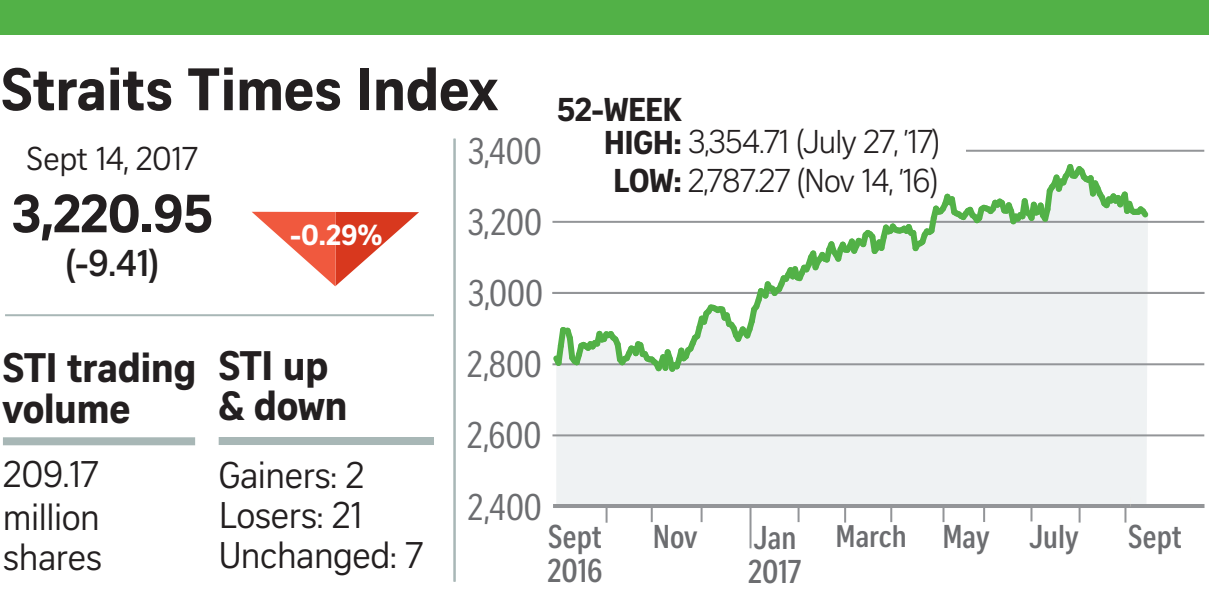
<style>
.page{position:relative;width:1209px;height:590px;background:#fff}
.page>*{position:absolute;margin:0;border:0;box-sizing:border-box;transform-origin:0 0}
.t1{font:700 58px "Curator Serp Text";letter-spacing:-.01em;color:#231f20}
.t2{font:700 52px "Curator Serp Text";color:#231f20}
.t3{font:700 40px/40px "Curator Serp Text";letter-spacing:-.015em;color:#231f20}
.t4{font:36px/41.6px "Curator Serp Text";letter-spacing:-.015em;color:#231f20;text-align:justify}
.t5{font:36px "Curator Head Cond ST Regular";color:#6c6d70}
.t6{font:700 36px "Curator Head ST Semi";color:#231f20}
.t7{font:32px/38.8px "Curator Head ST Light";letter-spacing:-.03em;color:#231f20}
.t8{font:700 32px/34px "Curator Head Cond ST Semi";color:#6c6d70}
.t9{font:32px "Curator Serp Text";letter-spacing:-.015em;color:#231f20}
.t10{font:700 32px "Curator Serp Text";letter-spacing:-.02em;color:#231f20}
.t11{font:700 28px "Curator Serp Text";color:#fff}
.s1{font-family:"Curator Serp Text";font-weight:700}
.s2{font-size:30.4px}
</style>
<div class="page">
<div style="left:556px;top:377px;width:591px;height:126px;background:#eff2f3"></div>
<div style="left:3px;top:437px;width:192px;height:8px;background:#a8b7b6"></div>
<div style="left:219px;top:436px;width:215px;height:8px;background:#a8b7b6"></div>
<hr style="left:5px;top:314px;width:429px;height:2px;background:#a8b7b6">
<hr style="left:453px;top:138px;width:2px;height:443px;background:#a8b7b6">
<hr style="left:552px;top:150px;width:652px;height:2px;background:#939598">
<svg style="left:700px;top:507px;width:2px;height:14px"></svg>
<svg style="left:650px;top:507px;width:2px;height:14px"></svg>
<svg style="left:797px;top:507px;width:2px;height:14px"></svg>
<hr style="left:749px;top:506px;width:2px;height:42px;background:#939598">
<svg style="left:844px;top:507px;width:2px;height:15px"></svg>
<svg style="left:890px;top:507px;width:2px;height:14px"></svg>
<svg style="left:942px;top:507px;width:2px;height:14px"></svg>
<svg style="left:605px;top:507px;width:2px;height:15px"></svg>
<svg style="left:983px;top:507px;width:2px;height:14px"></svg>
<svg style="left:1030px;top:507px;width:2px;height:14px"></svg>
<svg style="left:1124px;top:507px;width:2px;height:15px"></svg>
<svg style="left:1078px;top:507px;width:2px;height:15px"></svg>
<svg style="left:553px;top:503px;width:651px;height:4px;fill:#939598"></svg>
<div style="left:0;top:0;width:1208px;height:34px;background:#52b147"></div>
<hr style="left:552px;top:221px;width:652px;height:2px;background:#939598">
<hr style="left:552px;top:292px;width:652px;height:2px;background:#939598">
<hr style="left:552px;top:363px;width:652px;height:2px;background:#939598">
<hr style="left:552px;top:434px;width:652px;height:2px;background:#939598">
<svg style="left:552px;top:164px;width:601px;height:213px"></svg>
<div style="left:549px;top:137px;width:417px;height:25px;background:#fff"></div>
<svg style="left:252px;top:211px;width:167px;height:75px"></svg>
<h1 class="t1" style="left:1px;top:54px;width:498px">Straits Times Index</h1>
<p class="t9" style="left:27px;top:139px;width:172px">Sept 14, 2017</p>
<h2 class="t2" style="left:11px;top:182px;width:203px">3,220.95</h2>
<p class="t6" style="left:65px;top:242px;width:95px">(-9.41)</p>
<p class="t5" style="left:468px;top:132px;width:76px">3,400</p>
<p class="t5" style="left:467px;top:203px;width:76px">3,200</p>
<p class="t11" style="left:290px;top:218px;width:93px">-0.29%</p>
<p class="t5" style="left:468px;top:273px;width:77px">3,000</p>
<p class="t10" style="left:557px;top:90px;width:126px">52-WEEK</p>
<p class="t7" style="left:604px;top:122px;width:337px"><span class="s1">HIGH:</span> 3,354.71 (July 27, ’17)<br><span class="s1">LOW:</span> 2,787.27 (Nov 14, ’16)</p>
<p class="t3" style="left:3px;top:347px;width:195px">STI trading volume</p>
<p class="t4" style="left:3px;top:453px;width:101px">2 09.17 million shares</p>
<p class="t3" style="left:219px;top:345px;width:131px">STI up &amp; down</p>
<p class="t4" style="left:219px;top:455px;width:206px;line-height:40px;text-align:left">Gainers: 2<br>Losers: 21<br>Unchanged: 7</p>
<p class="t5" style="left:467px;top:344px;width:76px">2,800</p>
<p class="t5" style="left:467px;top:415px;width:76px">2,600</p>
<p class="t5" style="left:468px;top:487px;width:75px">2,400</p>
<p class="t8" style="left:547px;top:519px;width:56px">Sept<br>2016</p>
<p class="t8" style="left:652px;top:519px;width:46px">Nov</p>
<p class="t8" style="left:748px;top:520px;width:55px">Jan<br>2017</p>
<p class="t8" style="left:835px;top:519px;width:245px"><span class="s2">March</span> May July</p>
<p class="t8" style="left:1128px;top:519px;width:55px">Sept</p>
</div>
